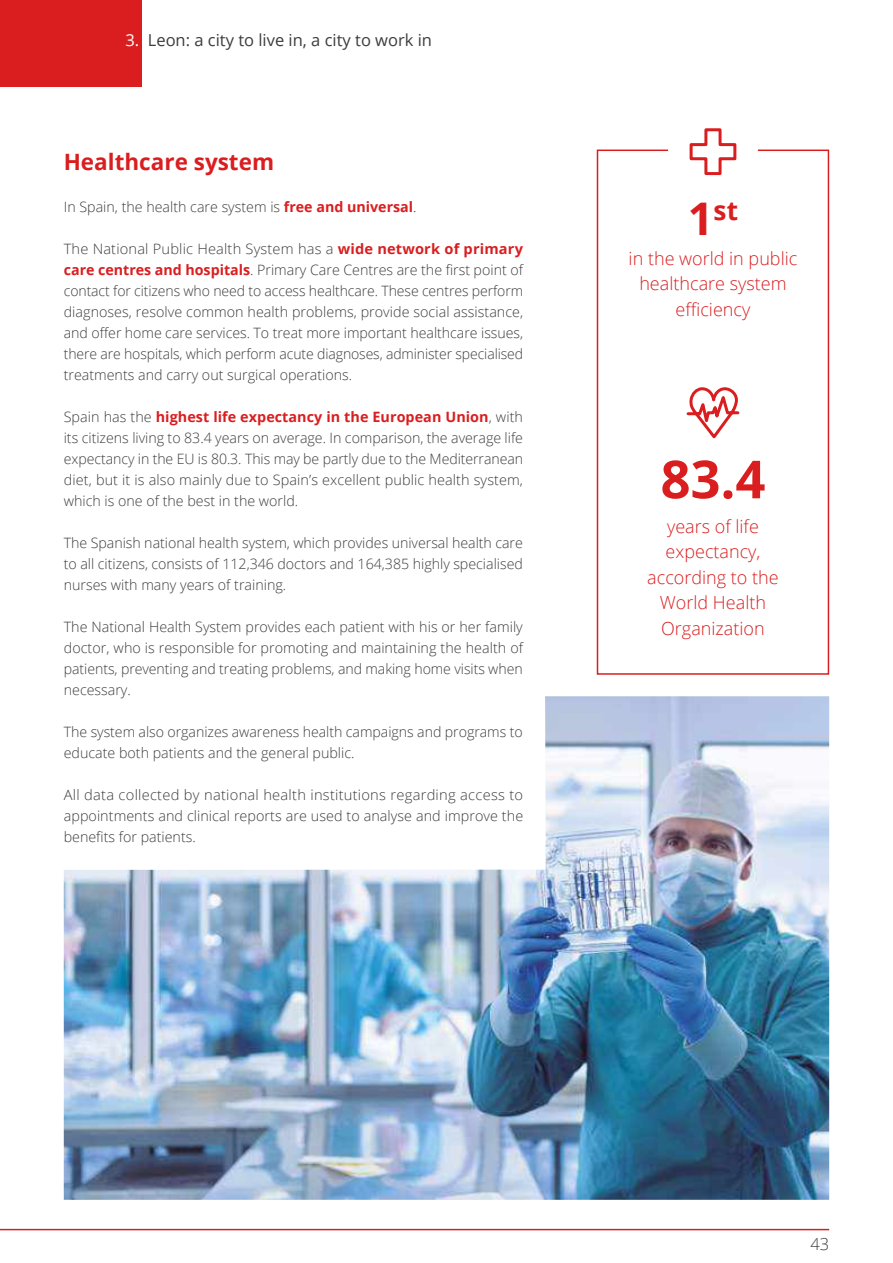
<style>
.page{position:relative;width:893px;height:1263px;background:#fff}
.page>*{position:absolute;margin:0;border:0;box-sizing:border-box;transform-origin:0 0}
.t1{font:700 52.5px "Open Sans";color:#da1e20}
.t2{font:700 26.25px "Open Sans";color:#da1e20}
.t3{font:700 22.5px "Open Sans";color:#da1e20}
.t4{font:300 18px/25.5px "Open Sans";color:#da1e20;text-align:center}
.t5{font:16.5px "Open Sans";color:#3c3c3b}
.t6{font:300 16.5px "Open Sans";color:#3c3c3b}
.t7{font:300 14.25px/21px "Open Sans";color:#3c3c3b;text-align:justify}
.s1{color:#fff}
.s2{font-weight:700;color:#da1e20}
.s3{font-size:45px}
</style>
<div class="page">
<img style="left:64px;top:696px;width:765px;height:504px">
<svg style="left:596px;top:149px;width:234px;height:526px"></svg>
<svg style="left:685px;top:386px;width:56px;height:56px"></svg>
<svg style="left:688px;top:128px;width:50px;height:49px"></svg>
<hr style="left:0;top:1229px;width:829px;height:1px;background:#da1e20">
<div style="left:0;top:0;width:141px;height:87px;background:#da1e20"></div>
<p class="t5" style="left:125px;top:28px;width:308px"><span class="s1">3.</span> Leon: a city to live in, a city to work in</p>
<h3 class="t3" style="left:64px;top:146px;width:212px">Healthcare system</h3>
<p class="t7" style="left:64px;top:196px;width:354px">In Spain, the health care system is <span class="s2">free and universal</span>.</p>
<p class="t7" style="left:64px;top:238px;width:461px">The National Public Health System has a <span class="s2">wide network of primary care centres and hospitals</span>. Primary Care Centres are the first point of contact for citizens who need to access healthcare. These centres perform diagnoses, resolve common health problems, provide social assistance, and offer home care services. To treat more important healthcare issues, there are hospitals, which perform acute diagnoses, administer specialised treatments and carry out surgical operations.</p>
<p class="t7" style="left:64px;top:406px;width:461px">Spain has the <span class="s2">highest life expectancy in the European Union</span>, with its citizens living to 83.4 years on average. In comparison, the average life expectancy in the EU is 80.3. This may be partly due to the Mediterranean diet, but it is also mainly due to Spain’s excellent public health system, which is one of the best in the world.</p>
<p class="t7" style="left:64px;top:532px;width:461px">The Spanish national health system, which provides universal health care to all citizens, consists of 112,346 doctors and 164,385 highly specialised nurses with many years of training.</p>
<p class="t7" style="left:64px;top:616px;width:461px">The National Health System provides each patient with his or her family doctor, who is responsible for promoting and maintaining the health of patients, preventing and treating problems, and making home visits when necessary.</p>
<p class="t7" style="left:64px;top:721px;width:460px">The system also organizes awareness health campaigns and programs to educate both patients and the general public.</p>
<p class="t7" style="left:64px;top:784px;width:461px">All data collected by national health institutions regarding access to appointments and clinical reports are used to analyse and improve the benefits for patients.</p>
<h2 class="t2" style="left:688px;top:192px;width:52px"><span class="s3">1</span>st</h2>
<p class="t4" style="left:629px;top:245px;width:170px">in the world in public healthcare system efficiency</p>
<h1 class="t1" style="left:660px;top:442px;width:106px">83.4</h1>
<p class="t4" style="left:647px;top:513px;width:133px">years of life expectancy, according to the<br>World Health<br>Organization</p>
<p class="t6" style="left:810px;top:1232px;width:20px">43</p>
</div>
